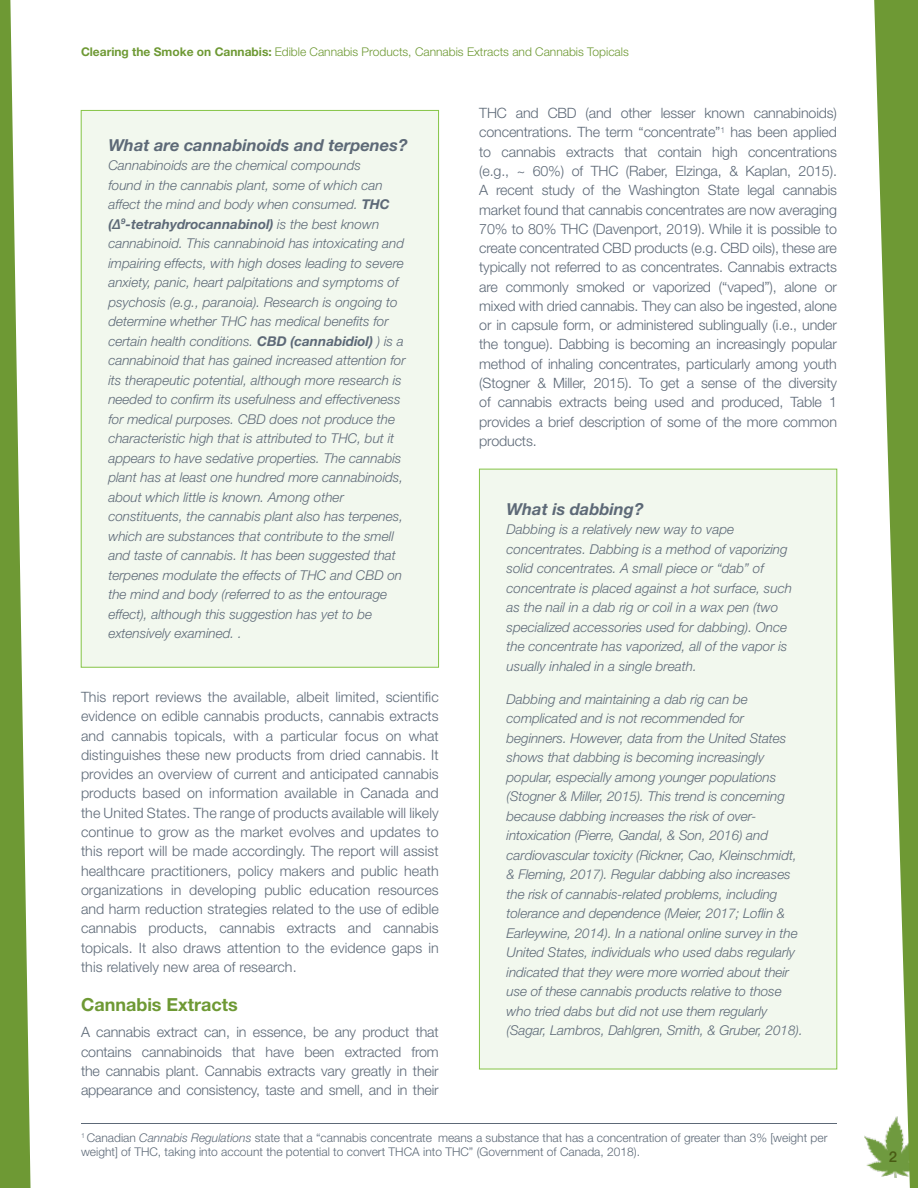
<style>
.page{position:relative;width:918px;height:1188px;background:#fff}
.page>*{position:absolute;margin:0;border:0;box-sizing:border-box;transform-origin:0 0}
.t1{font:700 18px "Helvetica Neue LT Std";color:#6e9934}
.t2{font:italic 700 16.5px "Helvetica Neue LT Std";color:#5d6977}
.t3{font:500 15px "Helvetica Neue LT Std";color:#495b14}
.Paragraph_Text{font:300 14.25px/19.4px "Helvetica Neue LT Std";letter-spacing:-.01em;color:#5d6977;text-align:justify}
.t4{font:italic 300 13.5px/19.5px "Helvetica Neue LT Std";color:#5d6977}
.Footnote{font:300 12px/14.4px "Helvetica Neue LT Std";color:#5d6977}
.t5{font:300 12px "Helvetica Neue LT Std";color:#6e9934}
.s1{font-weight:700}
.s2{font-style:italic}
</style>
<div class="page">
<img style="left:864px;top:1135px;width:8px;height:34px">
<svg style="left:872px;top:0;width:46px;height:1188px;fill:#6e9934"></svg>
<svg style="left:0;top:0;width:31px;height:1188px"></svg>
<div style="left:479px;top:469px;width:358px;height:600px;background:#f2f8ee"></div>
<div style="left:81px;top:110px;width:358px;height:557px;background:#f2f8ee"></div>
<hr style="left:81px;top:1123px;width:756px;height:1px;background:#5d6977">
<p class="t5" style="left:81px;top:44px;width:549px"><span class="s1">Clearing the Smoke on Cannabis:</span> Edible Cannabis Products, Cannabis Extracts and Cannabis Topicals</p>
<p class="t2" style="left:108px;top:135px;width:301px">What are cannabinoids and terpenes?</p>
<p class="t4" style="left:108px;top:156px;width:299px">Cannabinoids are the chemical compounds<br>found in the cannabis plant, some of which can affect the mind and body when consumed. <span class="s1">THC (Δ</span><sup>9</sup><span class="s1">-tetrahydrocannabinol)</span> is the best known cannabinoid. This cannabinoid has intoxicating and impairing effects, with high doses leading to severe anxiety, panic, heart palpitations and symptoms of psychosis (e.g., paranoia). Research is ongoing to determine whether THC has medical benefits for certain health conditions. <span class="s1">CBD (cannabidiol)</span> ) is a cannabinoid that has gained increased attention for its therapeutic potential, although more research is needed to confirm its usefulness and effectiveness for medical purposes. CBD does not produce the characteristic high that is attributed to THC, but it appears to have sedative properties. The cannabis plant has at least one hundred more cannabinoids, about which little is known. Among other constituents, the cannabis plant also has terpenes, which are substances that contribute to the smell and taste of cannabis. It has been suggested that terpenes modulate the effects of THC and CBD on the mind and body (referred to as the entourage effect), although this suggestion has yet to be extensively examined. .</p>
<p class="Paragraph_Text" style="left:81px;top:687px;width:359px">This report reviews the available, albeit limited, scientific evidence on edible cannabis products, cannabis extracts and cannabis topicals, with a particular focus on what distinguishes these new products from dried cannabis. It provides an overview of current and anticipated cannabis products based on information available in Canada and the United States. The range of products available will likely continue to grow as the market evolves and updates to this report will be made accordingly. The report will assist healthcare practitioners, policy makers and public heath organizations in developing public education resources and harm reduction strategies related to the use of edible cannabis products, cannabis extracts and cannabis topicals. It also draws attention to the evidence gaps in this relatively new area of research.</p>
<h1 class="t1" style="left:81px;top:994px;width:158px">Cannabis Extracts</h1>
<p class="Paragraph_Text" style="left:81px;top:1022px;width:359px">A cannabis extract can, in essence, be any product that contains cannabinoids that have been extracted from the cannabis plant. Cannabis extracts vary greatly in their appearance and consistency, taste and smell, and in their</p>
<p class="Paragraph_Text" style="left:479px;top:103px;width:359px">THC and CBD (and other lesser known cannabinoids) concentrations. The term “concentrate”<sup>1</sup> has been applied to cannabis extracts that contain high concentrations (e.g., ~ 60%) of THC (Raber, Elzinga, &amp; Kaplan, 2015).<br>A recent study of the Washington State legal cannabis market found that cannabis concentrates are now averaging 70% to 80% THC (Davenport, 2019). While it is possible to create concentrated CBD products (e.g. CBD oils), these are typically not referred to as concentrates. Cannabis extracts are commonly smoked or vaporized (“vaped”), alone or mixed with dried cannabis. They can also be ingested, alone or in capsule form, or administered sublingually (i.e., under the tongue). Dabbing is becoming an increasingly popular method of inhaling concentrates, particularly among youth (Stogner &amp; Miller, 2015). To get a sense of the diversity of cannabis extracts being used and produced, Table 1 provides a brief description of some of the more common products.</p>
<p class="t2" style="left:507px;top:499px;width:138px">What is dabbing?</p>
<p class="t4" style="left:507px;top:519px;width:287px">Dabbing is a relatively new way to vape concentrates. Dabbing is a method of vaporizing solid concentrates. A small piece or “dab” of concentrate is placed against a hot surface, such as the nail in a dab rig or coil in a wax pen (two specialized accessories used for dabbing). Once the concentrate has vaporized, all of the vapor is usually inhaled in a single breath.</p>
<p class="t4" style="left:507px;top:689px;width:298px">Dabbing and maintaining a dab rig can be complicated and is not recommended for beginners. However, data from the United States shows that dabbing is becoming increasingly popular, especially among younger populations (Stogner &amp; Miller, 2015). This trend is concerning because dabbing increases the risk of over&shy;intoxication (Pierre, Gandal, &amp; Son, 2016) and cardiovascular toxicity (Rickner, Cao, Kleinschmidt, &amp; Fleming, 2017). Regular dabbing also increases the risk of cannabis-related problems, including tolerance and dependence (Meier, 2017; Loflin &amp; Earleywine, 2014). In a national online survey in the United States, individuals who used dabs regularly indicated that they were more worried about their use of these cannabis products relative to those who tried dabs but did not use them regularly (Sagar, Lambros, Dahlgren, Smith, &amp; Gruber, 2018).</p>
<p class="Footnote" style="left:81px;top:1130px;width:748px"><sup>1</sup> Canadian <span class="s2">Cannabis Regulations</span> state that a “cannabis concentrate means a substance that has a concentration of greater than 3% [weight per weight] of THC, taking into account the potential to convert THCA into THC” (Government of Canada, 2018).</p>
<p class="t3" style="left:889px;top:1148px;width:10px">2</p>
</div>
